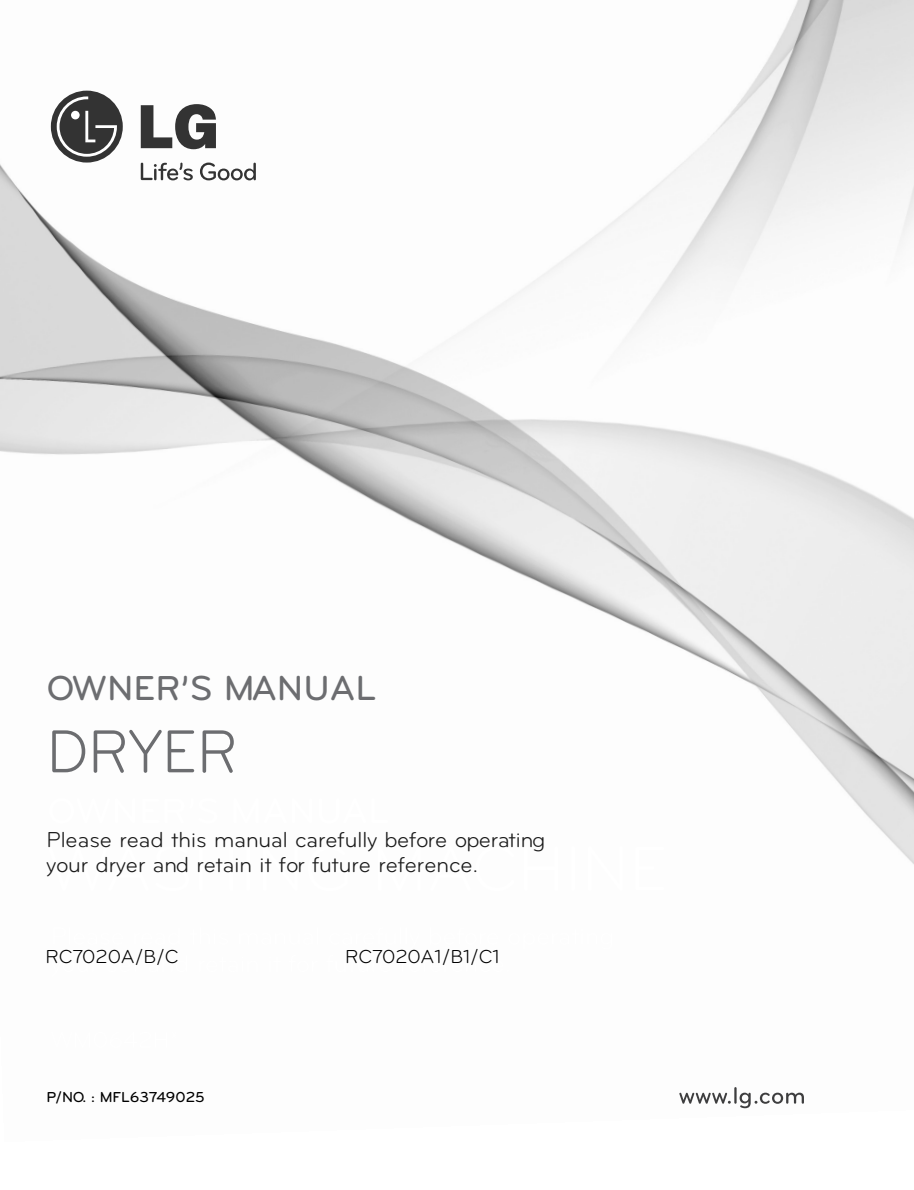
<style>
.page{position:relative;width:914px;height:1190px;background:#fff}
.page>*{position:absolute;margin:0;border:0;box-sizing:border-box;transform-origin:0 0}
.t1{font:63px "Bryant LG";color:#6c6d70;scale:.95 1}
.t2{font:500 36px "Bryant LG";color:#6c6d70}
.t3{font:22.5px/25.5px "Bryant LG";color:#1a1a1a}
.t4{font:19.5px "Bryant LG";color:#000}
.t5{font:500 15px "Bryant LG";color:#000}
</style>
<div class="page">
<img style="left:0;top:0;width:914px;height:1109px">
<svg style="left:141px;top:163px;width:52px;height:17px"></svg>
<svg style="left:200px;top:163px;width:56px;height:17px"></svg>
<svg style="left:141px;top:104px;width:75px;height:45px"></svg>
<div style="left:51px;top:91px;width:72px;height:72px;background:#333;border-radius:50%"></div>
<svg style="left:57px;top:96px;width:60px;height:61px"></svg>
<svg style="left:49px;top:798px;width:86px;height:26px"></svg>
<svg style="left:142px;top:798px;width:76px;height:26px"></svg>
<svg style="left:233px;top:798px;width:79px;height:25px"></svg>
<svg style="left:319px;top:798px;width:69px;height:26px"></svg>
<svg style="left:48px;top:846px;width:101px;height:45px"></svg>
<svg style="left:155px;top:846px;width:34px;height:45px"></svg>
<svg style="left:199px;top:846px;width:34px;height:45px"></svg>
<hr style="left:246px;top:846px;width:4px;height:45px;background:#fff;border-radius:2px">
<svg style="left:263px;top:846px;width:35px;height:45px"></svg>
<svg style="left:308px;top:846px;width:40px;height:45px"></svg>
<svg style="left:378px;top:846px;width:43px;height:45px"></svg>
<svg style="left:430px;top:846px;width:84px;height:45px"></svg>
<svg style="left:524px;top:846px;width:34px;height:45px"></svg>
<hr style="left:571px;top:846px;width:4px;height:45px;background:#fff;border-radius:2px">
<svg style="left:588px;top:846px;width:35px;height:45px"></svg>
<svg style="left:635px;top:847px;width:29px;height:43px"></svg>
<svg style="left:51px;top:1032px;width:127px;height:16px"></svg>
<svg style="left:679px;top:1093px;width:52px;height:11px"></svg>
<hr style="left:734px;top:1087px;width:3px;height:17px;background:#3e3e3f">
<svg style="left:740px;top:1093px;width:64px;height:15px"></svg>
<svg style="left:53px;top:927px;width:70px;height:18px"></svg>
<svg style="left:134px;top:927px;width:46px;height:18px"></svg>
<svg style="left:190px;top:927px;width:38px;height:18px"></svg>
<svg style="left:239px;top:927px;width:79px;height:18px"></svg>
<svg style="left:329px;top:927px;width:91px;height:22px"></svg>
<svg style="left:430px;top:927px;width:68px;height:18px"></svg>
<svg style="left:508px;top:929px;width:104px;height:20px"></svg>
<svg style="left:51px;top:961px;width:47px;height:16px"></svg>
<svg style="left:108px;top:957px;width:31px;height:15px"></svg>
<svg style="left:148px;top:955px;width:39px;height:17px"></svg>
<svg style="left:199px;top:957px;width:59px;height:15px"></svg>
<svg style="left:269px;top:957px;width:12px;height:15px"></svg>
<svg style="left:289px;top:955px;width:29px;height:17px"></svg>
<svg style="left:326px;top:955px;width:65px;height:17px"></svg>
<svg style="left:402px;top:955px;width:107px;height:17px"></svg>
<h2 class="t2" style="left:47px;top:674px;width:331px">OWNER’S MANUAL</h2>
<h1 class="t1" style="left:47px;top:727px;width:203px">DRYER</h1>
<p class="t3" style="left:47px;top:829px;width:500px">Please read this manual carefully before operating your dryer and retain it for future reference.</p>
<p class="t4" style="left:45px;top:949px;width:135px">RC7020A/B/C</p>
<p class="t4" style="left:345px;top:949px;width:156px">RC7020A1/B1/C1</p>
<p class="t5" style="left:47px;top:1091px;width:160px">P/NO. : MFL63749025</p>
</div>
